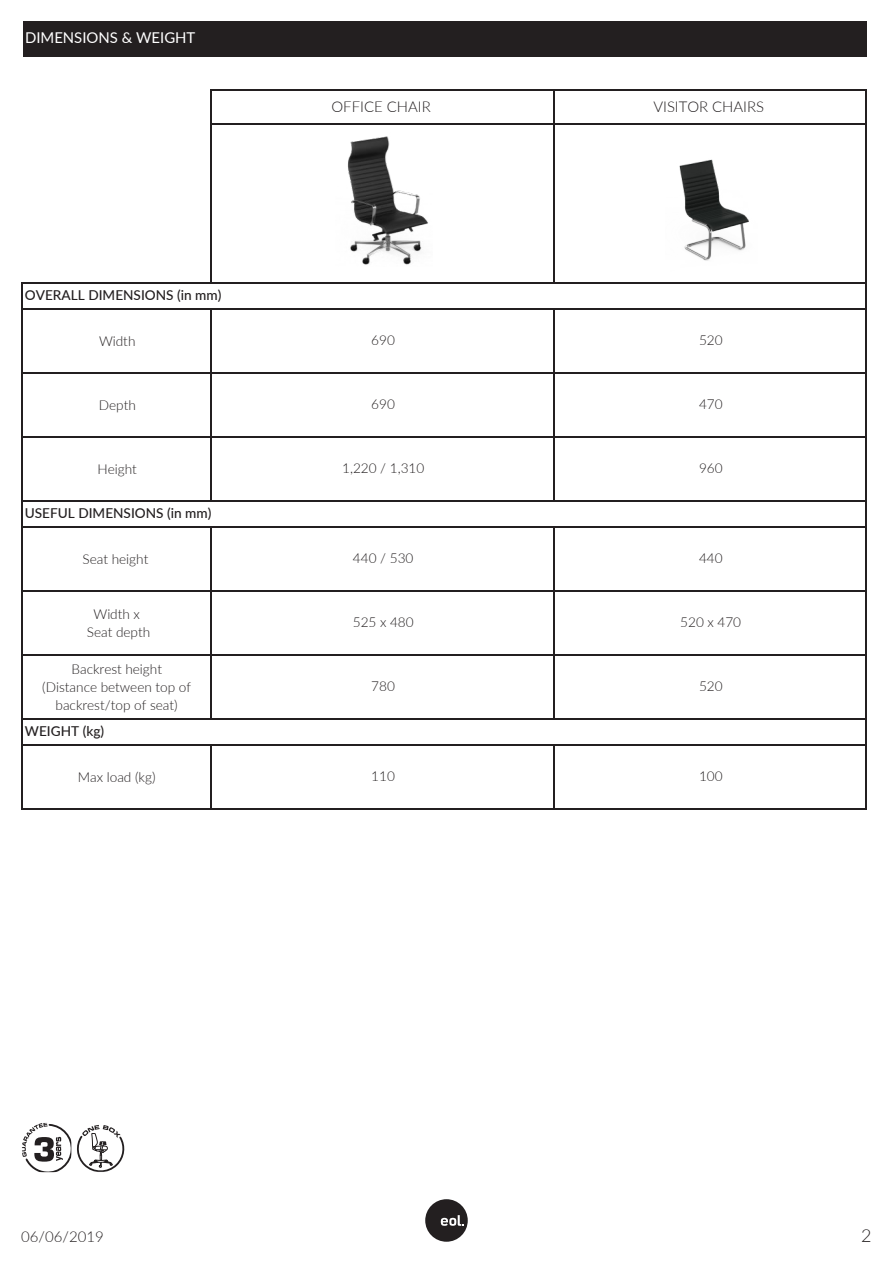
<style>
.page{position:relative;width:893px;height:1263px;background:#fff}
.page>*{position:absolute;margin:0;border:0;box-sizing:border-box;transform-origin:0 0}
.t1{font:300 18px "Lato";color:#231f20}
.t2{font:300 15px "Lato";color:#231f20}
.t3{font:300 14.85px "Lato";letter-spacing:-.005em;color:#231f20}
.t4{font:14.85px "Lato";color:#fff}
.t5{font:300 13.65px/17.7px "Lato";color:#231f20;text-align:center}
.t6{font:500 13.65px "Lato";color:#231f20}
</style>
<div class="page">
<div style="left:425px;top:1199px;width:43px;height:43px;background:#231f20;border-radius:50%"></div>
<svg style="left:441px;top:1215px;width:23px;height:11px"></svg>
<div style="left:23px;top:21px;width:843px;height:36px;background:#231f20"></div>
<hr style="left:210px;top:89px;width:2px;height:194px;background:#231f20">
<hr style="left:553px;top:90px;width:1px;height:193px;background:#231f20">
<hr style="left:210px;top:309px;width:2px;height:192px;background:#231f20">
<hr style="left:553px;top:309px;width:1px;height:192px;background:#231f20">
<hr style="left:210px;top:527px;width:2px;height:192px;background:#231f20">
<hr style="left:553px;top:527px;width:1px;height:192px;background:#231f20">
<hr style="left:210px;top:745px;width:2px;height:64px;background:#231f20">
<hr style="left:553px;top:745px;width:1px;height:64px;background:#231f20">
<hr style="left:866px;top:90px;width:1px;height:719px;background:#231f20">
<hr style="left:21px;top:282px;width:2px;height:527px;background:#231f20">
<hr style="left:212px;top:89px;width:655px;height:1px;background:#231f20">
<hr style="left:212px;top:123px;width:655px;height:2px;background:#231f20">
<hr style="left:23px;top:282px;width:844px;height:1px;background:#231f20">
<hr style="left:23px;top:308px;width:844px;height:1px;background:#231f20">
<hr style="left:23px;top:372px;width:844px;height:1px;background:#231f20">
<hr style="left:23px;top:436px;width:844px;height:1px;background:#231f20">
<hr style="left:23px;top:500px;width:844px;height:1px;background:#231f20">
<hr style="left:23px;top:526px;width:844px;height:1px;background:#231f20">
<hr style="left:23px;top:590px;width:844px;height:1px;background:#231f20">
<hr style="left:23px;top:654px;width:844px;height:1px;background:#231f20">
<hr style="left:23px;top:718px;width:844px;height:1px;background:#231f20">
<hr style="left:23px;top:744px;width:844px;height:1px;background:#231f20">
<hr style="left:23px;top:808px;width:844px;height:1px;background:#231f20">
<img style="left:347px;top:136px;width:81px;height:129px">
<img style="left:679px;top:159px;width:70px;height:102px">
<svg style="left:22px;top:1122px;width:103px;height:51px"></svg>
<p class="t4" style="left:25px;top:27px;width:172px">DIMENSIONS &amp; WEIGHT</p>
<p class="t6" style="left:25px;top:285px;width:198px">OVERALL DIMENSIONS (in mm)</p>
<p class="t5" style="left:99px;top:332px;width:38px">Width</p>
<p class="t5" style="left:99px;top:396px;width:39px">Depth</p>
<p class="t5" style="left:98px;top:459px;width:41px">Height</p>
<p class="t6" style="left:25px;top:503px;width:188px">USEFUL DIMENSIONS (in mm)</p>
<p class="t5" style="left:83px;top:550px;width:67px">Seat height</p>
<p class="t5" style="left:87px;top:605px;width:65px">Width x<br>Seat depth</p>
<p class="t5" style="left:42px;top:660px;width:151px">Backrest height<br>(Distance between top of backrest/top of seat)</p>
<p class="t6" style="left:25px;top:721px;width:81px">WEIGHT (kg)</p>
<p class="t5" style="left:78px;top:768px;width:79px">Max load (kg)</p>
<p class="t3" style="left:331px;top:96px;width:101px">OFFICE CHAIR</p>
<p class="t3" style="left:653px;top:96px;width:112px">VISITOR CHAIRS</p>
<p class="t5" style="left:371px;top:331px;width:25px">690</p>
<p class="t5" style="left:699px;top:331px;width:25px">520</p>
<p class="t5" style="left:371px;top:395px;width:25px">690</p>
<p class="t5" style="left:699px;top:395px;width:25px">470</p>
<p class="t5" style="left:342px;top:459px;width:84px">1,220 / 1,310</p>
<p class="t5" style="left:699px;top:459px;width:25px">960</p>
<p class="t5" style="left:353px;top:549px;width:62px">440 / 530</p>
<p class="t5" style="left:699px;top:549px;width:25px">440</p>
<p class="t5" style="left:353px;top:613px;width:62px">525 x 480</p>
<p class="t5" style="left:680px;top:613px;width:62px">520 x 470</p>
<p class="t5" style="left:371px;top:677px;width:25px">780</p>
<p class="t5" style="left:371px;top:767px;width:25px">110</p>
<p class="t5" style="left:699px;top:677px;width:25px">520</p>
<p class="t5" style="left:699px;top:767px;width:25px">100</p>
<p class="t2" style="left:21px;top:1226px;width:84px">06/06/2019</p>
<h1 class="t1" style="left:861px;top:1223px;width:12px">2</h1>
</div>
